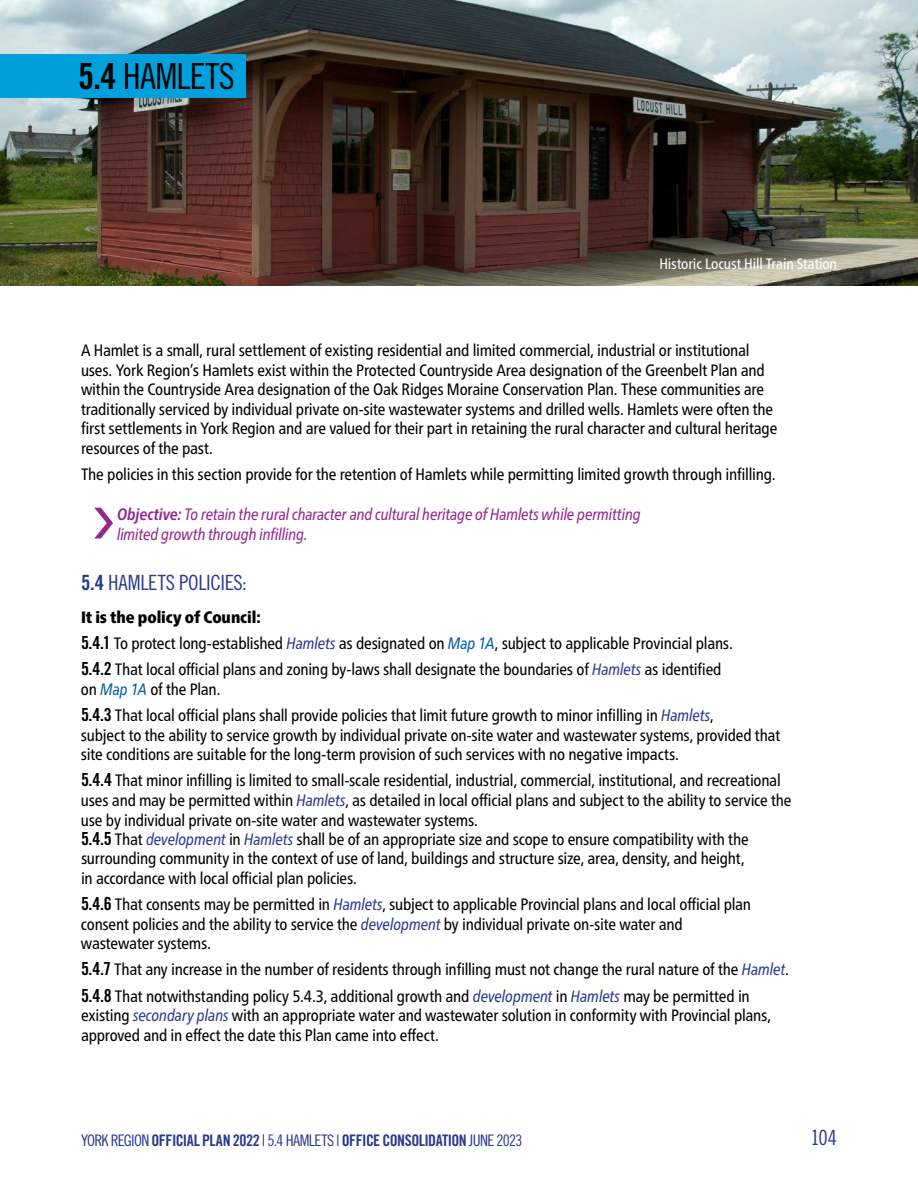
<style>
.page{position:relative;width:918px;height:1188px;background:#fff}
.page>*{position:absolute;margin:0;border:0;box-sizing:border-box;transform-origin:0 0}
.t1{font:36px "Trade Gothic LT Pro Cn 18";letter-spacing:-.02em;color:#000}
.t2{font:21px "Trade Gothic LT Pro Cn 18";letter-spacing:-.01em;color:#2b3990}
.t3{font:condensed 16.5px/19.5px "Frutiger Neue LT Pro";letter-spacing:-.015em;color:#000}
.Goal_Objective{font:italic condensed 16.5px "Frutiger Neue LT Pro";letter-spacing:-.01em;color:#92278f}
.t4{font:900 condensed 16.5px "Frutiger Neue LT Pro";letter-spacing:-.005em;color:#000}
.t5{font:15.9px "Trade Gothic LT Pro Bd Cn 20";letter-spacing:-.03em;color:#2b3990}
.t6{font:condensed 15px "Frutiger Neue LT Pro";letter-spacing:-.01em;color:#fff}
.s1{font-family:"Trade Gothic LT Pro Bd Cn 20"}
.s2{font-weight:700}
.s3{font-family:"Trade Gothic LT Pro Bd Cn 20";font-stretch:normal;font-size:18px}
.s4{font-style:italic;color:#2b3990}
.s5{font-style:italic;color:#005ca6}
.s6{font-family:"Trade Gothic LT Pro Cn 18"}
</style>
<div class="page">
<img style="left:0;top:0;width:918px;height:285px">
<div style="left:0;top:54px;width:245px;height:44px;background:#00a0dd"></div>
<svg style="left:94px;top:508px;width:19px;height:30px"></svg>
<h2 class="t1" style="left:78px;top:55px;width:158px"><span class="s1">5.4</span> HAMLETS</h2>
<p class="t6" style="left:659px;top:255px;width:179px">Historic Locust Hill Train Station</p>
<p class="t3" style="left:81px;top:341px;width:698px">A Hamlet is a small, rural settlement of existing residential and limited commercial, industrial or institutional uses. York Region’s Hamlets exist within the Protected Countryside Area designation of the Greenbelt Plan and within the Countryside Area designation of the Oak Ridges Moraine Conservation Plan. These communities are traditionally serviced by individual private on-site wastewater systems and drilled wells. Hamlets were often the first settlements in York Region and are valued for their part in retaining the rural character and cultural heritage resources of the past.</p>
<p class="t3" style="left:81px;top:464px;width:696px">The policies in this section provide for the retention of Hamlets while permitting limited growth through infilling.</p>
<p class="Goal_Objective" style="left:117px;top:504px;width:525px"><span class="s2">Objective:</span> To retain the rural character and cultural heritage of Hamlets while permitting</p>
<p class="Goal_Objective" style="left:117px;top:524px;width:192px">limited growth through infilling.</p>
<h4 class="t2" style="left:81px;top:570px;width:167px"><span class="s1">5.4</span> HAMLETS POLICIES:</h4>
<h5 class="t4" style="left:81px;top:607px;width:182px">It is the policy of Council:</h5>
<p class="t3" style="left:81px;top:634px;width:653px"><span class="s3">5.4.1</span> To protect long-established <span class="s4">Hamlets</span> as designated on <span class="s5">Map 1A</span>, subject to applicable Provincial plans.</p>
<p class="t3" style="left:81px;top:660px;width:642px"><span class="s3">5.4.2</span> That local official plans and zoning by-laws shall designate the boundaries of <span class="s4">Hamlets</span> as identified</p>
<p class="t3" style="left:81px;top:679px;width:141px">on <span class="s5">Map 1A</span> of the Plan.</p>
<p class="t3" style="left:81px;top:706px;width:634px"><span class="s3">5.4.3</span> That local official plans shall provide policies that limit future growth to minor infilling in <span class="s4">Hamlets</span>,</p>
<p class="t3" style="left:81px;top:725px;width:701px">subject to the ability to service growth by individual private on-site water and wastewater systems, provided that site conditions are suitable for the long-term provision of such services with no negative impacts.</p>
<p class="t3" style="left:81px;top:771px;width:712px"><span class="s3">5.4.4</span> That minor infilling is limited to small-scale residential, industrial, commercial, institutional, and recreational uses and may be permitted within <span class="s4">Hamlets</span>, as detailed in local official plans and subject to the ability to service the use by individual private on-site water and wastewater systems.</p>
<p class="t3" style="left:81px;top:829px;width:669px"><span class="s3">5.4.5</span> That <span class="s4">development</span> in <span class="s4">Hamlets</span> shall be of an appropriate size and scope to ensure compatibility with the</p>
<p class="t3" style="left:81px;top:849px;width:665px">surrounding community in the context of use of land, buildings and structure size, area, density, and height,</p>
<p class="t3" style="left:81px;top:868px;width:278px">in accordance with local official plan policies.</p>
<p class="t3" style="left:81px;top:895px;width:672px"><span class="s3">5.4.6</span> That consents may be permitted in <span class="s4">Hamlets</span>, subject to applicable Provincial plans and local official plan consent policies and the ability to service the <span class="s4">development</span> by individual private on-site water and wastewater systems.</p>
<p class="t3" style="left:81px;top:960px;width:709px"><span class="s3">5.4.7</span> That any increase in the number of residents through infilling must not change the rural nature of the <span class="s4">Hamlet</span>.</p>
<p class="t3" style="left:81px;top:986px;width:691px"><span class="s3">5.4.8</span> That notwithstanding policy 5.4.3, additional growth and <span class="s4">development</span> in <span class="s4">Hamlets</span> may be permitted in existing <span class="s4">secondary plans</span> with an appropriate water and wastewater solution in conformity with Provincial plans, approved and in effect the date this Plan came into effect.</p>
<p class="t5" style="left:81px;top:1130px;width:443px"><span class="s6">YORK REGION</span> OFFICIAL PLAN 2022 <span class="s6">| 5.4 HAMLETS |</span> OFFICE CONSOLIDATION <span class="s6">JUNE 2023</span></p>
<p class="t2" style="left:811px;top:1125px;width:28px">104</p>
</div>
